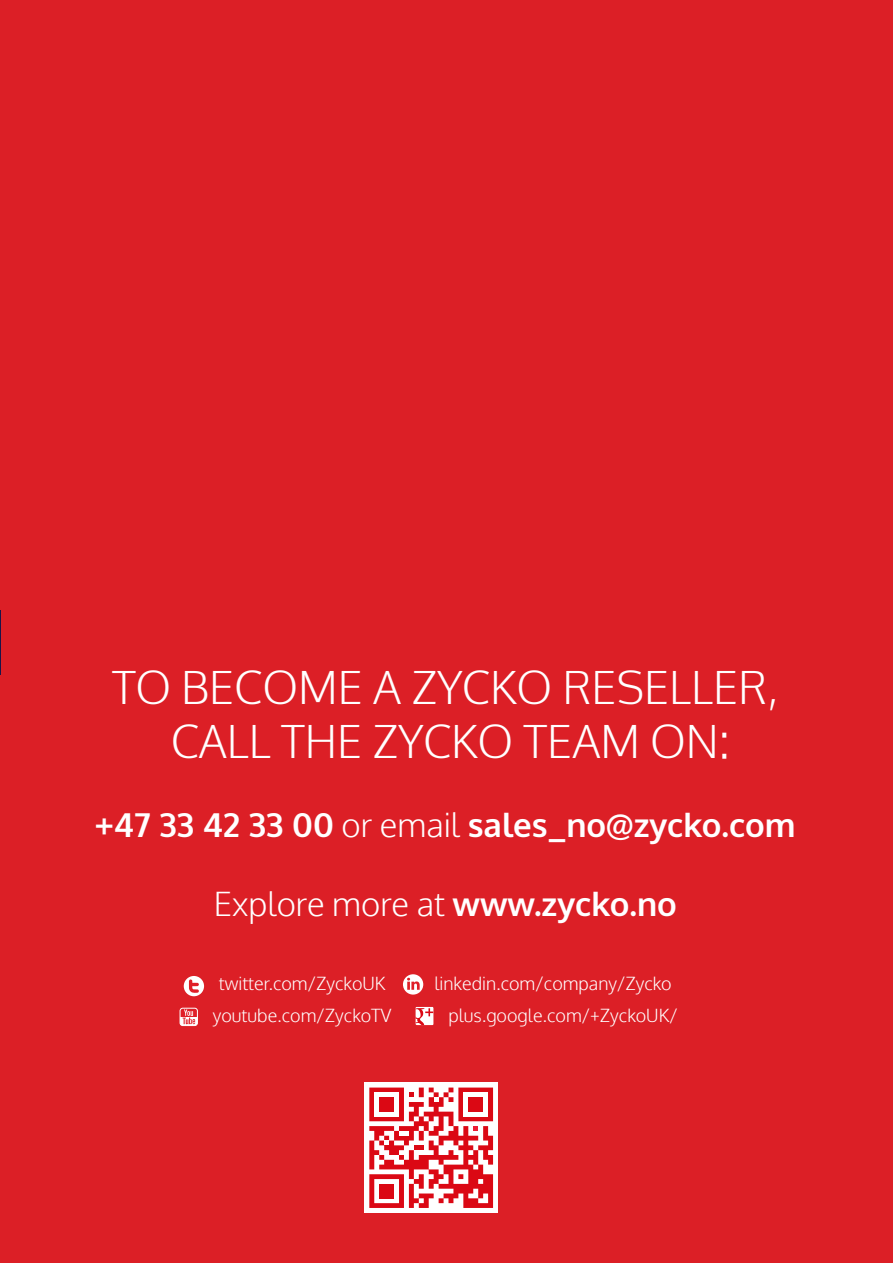
<style>
.page{position:relative;width:893px;height:1263px;background:#fff}
.page>*{position:absolute;margin:0;border:0;box-sizing:border-box;transform-origin:0 0}
.t1{font:300 45px/54px "Oxygen";color:#fff;text-align:center}
.t2{font:700 33px "Oxygen";color:#fff}
.t3{font:300 33px "Oxygen";color:#fff}
.t4{font:300 18px "Oxygen";color:#fff}
.s1{font-weight:300}
.s2{font-weight:700}
</style>
<div class="page">
<div style="left:1px;top:0;width:892px;height:1263px;background:#dc1f26"></div>
<div style="left:364px;top:1083px;width:134px;height:130px;background:#fff"></div>
<svg style="left:369px;top:1087px;width:124px;height:121px"></svg>
<hr style="left:0;top:610px;width:1px;height:64px;background:#1b1448">
<div style="left:403px;top:974px;width:20px;height:20px;background:#fff;border-radius:50%"></div>
<svg style="left:407px;top:978px;width:13px;height:12px"></svg>
<div style="left:184px;top:976px;width:20px;height:20px;background:#fff;border-radius:50%"></div>
<svg style="left:189px;top:979px;width:10px;height:14px"></svg>
<svg style="left:182px;top:1017px;width:14px;height:7px"></svg>
<div style="left:180px;top:1008px;width:17px;height:8px;background:#e01e27"></div>
<svg style="left:183px;top:1010px;width:12px;height:14px"></svg>
<div style="left:180px;top:1008px;width:18px;height:18px;border:1px solid #fff;border-radius:3px"></div>
<svg style="left:416px;top:1007px;width:18px;height:18px"></svg>
<h1 class="t1" style="left:112px;top:662px;width:668px">TO BECOME A ZYCKO RESELLER,<br>CALL THE ZYCKO TEAM ON:</h1>
<h2 class="t2" style="left:95px;top:804px;width:702px">+47 33 42 33 00 <span class="s1">or email</span> sales_no@zycko.com</h2>
<h2 class="t3" style="left:214px;top:884px;width:465px">Explore more at <span class="s2">www.zycko.no</span></h2>
<p class="t4" style="left:219px;top:972px;width:168px">twitter.com/ZyckoUK</p>
<p class="t4" style="left:434px;top:972px;width:239px">linkedin.com/company/Zycko</p>
<p class="t4" style="left:213px;top:1004px;width:180px">youtube.com/ZyckoTV</p>
<p class="t4" style="left:448px;top:1004px;width:231px">plus.google.com/+ZyckoUK/</p>
</div>
